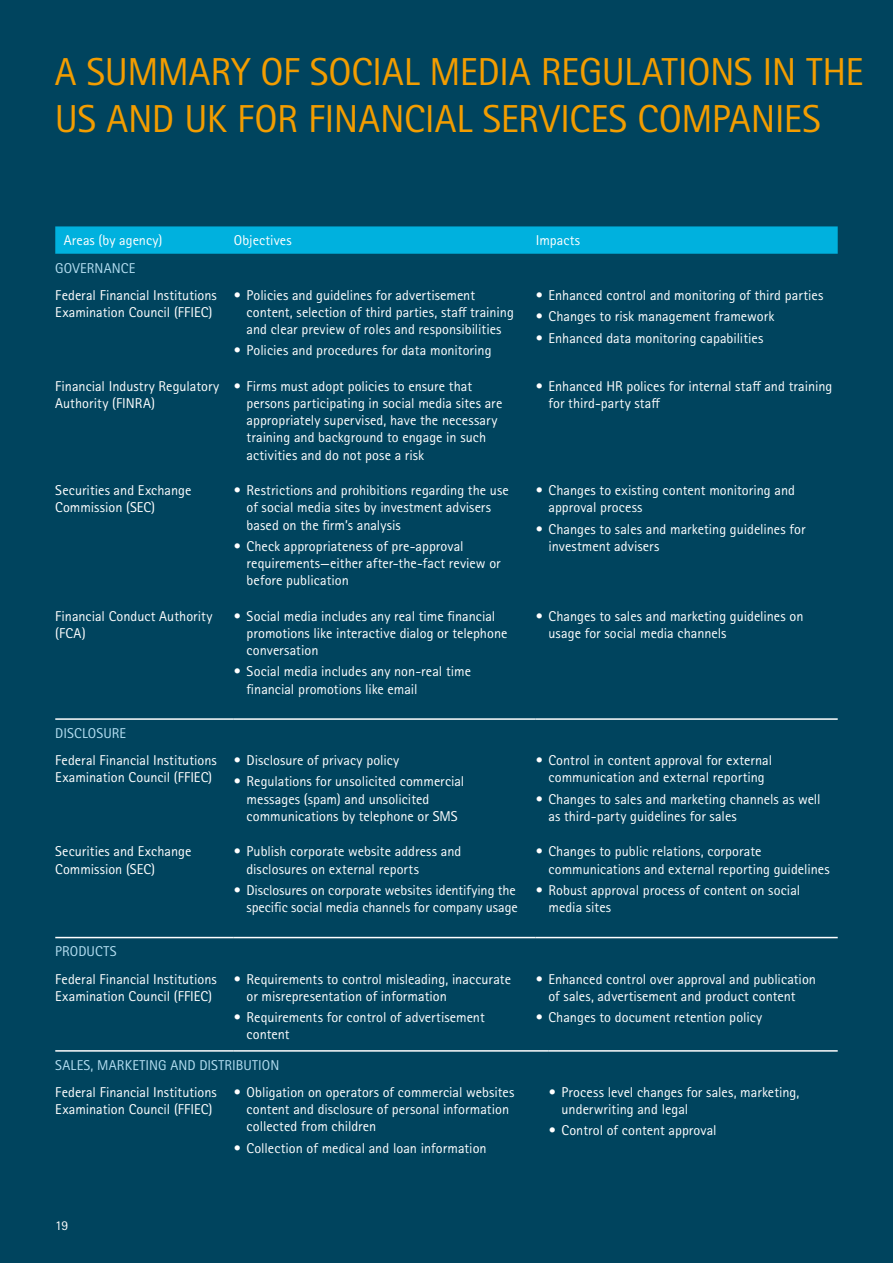
<style>
.page{position:relative;width:893px;height:1263px;background:#00445e}
.page>*{position:absolute;margin:0;border:0;box-sizing:border-box;transform-origin:0 0}
.t1{font:39px/46.8px "Rotis Sans Seriffor ACN";letter-spacing:-.01em;color:#f39d00}
.t2{font:14.25px/17.1px "Rotis Sans Seriffor ACN";color:#fff}
.t3{font:14.25px "Rotis Sans Seriffor ACN";letter-spacing:.01em;color:#b4def1}
.t4{font:13.5px "Rotis Sans Seriffor ACN";color:#fff}
</style>
<div class="page">
<svg style="left:55px;top:226px;width:783px;height:28px;background:#00aeda"></svg>
<hr style="left:55px;top:718px;width:179px;height:2px;background:#fff">
<hr style="left:234px;top:718px;width:302px;height:2px;background:#fff">
<hr style="left:536px;top:718px;width:302px;height:2px;background:#fff">
<hr style="left:55px;top:937px;width:179px;height:1px;background:#fff">
<hr style="left:234px;top:937px;width:302px;height:1px;background:#fff">
<hr style="left:536px;top:937px;width:302px;height:1px;background:#fff">
<hr style="left:55px;top:1050px;width:179px;height:2px;background:#fff">
<hr style="left:234px;top:1050px;width:315px;height:2px;background:#fff">
<hr style="left:549px;top:1050px;width:289px;height:2px;background:#fff">
<h1 class="t1" style="left:55px;top:49px;width:810px">A SUMMARY OF SOCIAL MEDIA REGULATIONS IN THE<br>US AND UK FOR FINANCIAL SERVICES COMPANIES</h1>
<p class="t2" style="left:64px;top:232px;width:100px">Areas (by agency)</p>
<p class="t2" style="left:234px;top:232px;width:59px">Objectives</p>
<p class="t2" style="left:536px;top:232px;width:46px">Impacts</p>
<p class="t3" style="left:55px;top:259px;width:82px">GOVERNANCE</p>
<p class="t2" style="left:55px;top:287px;width:163px">Federal Financial Institutions<br>Examination Council (FFIEC)</p>
<p class="t2" style="left:247px;top:287px;width:269px;text-indent:-13px">• Policies and guidelines for advertisement content, selection of third parties, staff training and clear preview of roles and responsibilities</p>
<p class="t2" style="left:234px;top:342px;width:259px">• Policies and procedures for data monitoring</p>
<p class="t2" style="left:536px;top:287px;width:289px">• Enhanced control and monitoring of third parties</p>
<p class="t2" style="left:536px;top:308px;width:240px">• Changes to risk management framework</p>
<p class="t2" style="left:536px;top:329px;width:229px">• Enhanced data monitoring capabilities</p>
<p class="t2" style="left:55px;top:378px;width:166px">Financial Industry Regulatory<br>Authority (FINRA)</p>
<p class="t2" style="left:247px;top:378px;width:257px;text-indent:-13px">• Firms must adopt policies to ensure that persons participating in social media sites are appropriately supervised, have the necessary training and background to engage in such activities and do not pose a risk</p>
<p class="t2" style="left:548px;top:378px;width:285px;text-indent:-13px">• Enhanced HR polices for internal staff and training for third-party staff</p>
<p class="t2" style="left:55px;top:482px;width:138px">Securities and Exchange<br>Commission (SEC)</p>
<p class="t2" style="left:247px;top:482px;width:264px;text-indent:-13px">• Restrictions and prohibitions regarding the use of social media sites by investment advisers based on the firm’s analysis</p>
<p class="t2" style="left:247px;top:538px;width:256px;text-indent:-13px">• Check appropriateness of pre-approval requirements—either after-the-fact review or before publication</p>
<p class="t2" style="left:548px;top:482px;width:248px;text-indent:-13px">• Changes to existing content monitoring and approval process</p>
<p class="t2" style="left:548px;top:520px;width:258px;text-indent:-13px">• Changes to sales and marketing guidelines for investment advisers</p>
<p class="t2" style="left:55px;top:608px;width:159px">Financial Conduct Authority (FCA)</p>
<p class="t2" style="left:247px;top:608px;width:262px;text-indent:-13px">• Social media includes any real time financial promotions like interactive dialog or telephone conversation</p>
<p class="t2" style="left:247px;top:663px;width:226px;text-indent:-13px">• Social media includes any non-real time financial promotions like email</p>
<p class="t3" style="left:55px;top:725px;width:73px">DISCLOSURE</p>
<p class="t2" style="left:55px;top:752px;width:163px">Federal Financial Institutions<br>Examination Council (FFIEC)</p>
<p class="t2" style="left:234px;top:752px;width:167px">• Disclosure of privacy policy</p>
<p class="t2" style="left:247px;top:773px;width:219px;text-indent:-13px">• Regulations for unsolicited commercial messages (spam) and unsolicited communications by telephone or SMS</p>
<p class="t2" style="left:55px;top:843px;width:138px">Securities and Exchange<br>Commission (SEC)</p>
<p class="t2" style="left:247px;top:843px;width:216px;text-indent:-13px">• Publish corporate website address and disclosures on external reports</p>
<p class="t2" style="left:234px;top:882px;width:286px;text-align:right">• Disclosures on corporate websites identifying the specific social media channels for company usage</p>
<p class="t3" style="left:55px;top:943px;width:63px">PRODUCTS</p>
<p class="t2" style="left:55px;top:970px;width:163px">Federal Financial Institutions<br>Examination Council (FFIEC)</p>
<p class="t2" style="left:247px;top:970px;width:266px;text-indent:-13px">• Requirements to control misleading, inaccurate or misrepresentation of information</p>
<p class="t2" style="left:247px;top:1009px;width:240px;text-indent:-13px">• Requirements for control of advertisement content</p>
<p class="t3" style="left:55px;top:1056px;width:226px">SALES, MARKETING AND DISTRIBUTION</p>
<p class="t2" style="left:55px;top:1084px;width:163px">Federal Financial Institutions<br>Examination Council (FFIEC)</p>
<p class="t2" style="left:247px;top:1084px;width:269px;text-indent:-13px">• Obligation on operators of commercial websites content and disclosure of personal information collected from children</p>
<p class="t2" style="left:234px;top:1139px;width:254px">• Collection of medical and loan information</p>
<p class="t2" style="left:548px;top:608px;width:256px;text-indent:-13px">• Changes to sales and marketing guidelines on usage for social media channels</p>
<p class="t2" style="left:536px;top:752px;width:238px;text-align:center">• Control in content approval for external communication and external reporting</p>
<p class="t2" style="left:548px;top:790px;width:274px;text-indent:-13px">• Changes to sales and marketing channels as well as third-party guidelines for sales</p>
<p class="t2" style="left:548px;top:843px;width:283px;text-indent:-13px">• Changes to public relations, corporate communications and external reporting guidelines</p>
<p class="t2" style="left:548px;top:882px;width:253px;text-indent:-13px">• Robust approval process of content on social media sites</p>
<p class="t2" style="left:536px;top:970px;width:282px;text-align:center">• Enhanced control over approval and publication of sales, advertisement and product content</p>
<p class="t2" style="left:536px;top:1009px;width:228px">• Changes to document retention policy</p>
<p class="t2" style="left:562px;top:1084px;width:239px;text-indent:-13px">• Process level changes for sales, marketing, underwriting and legal</p>
<p class="t2" style="left:549px;top:1122px;width:169px">• Control of content approval</p>
<p class="t4" style="left:55px;top:1217px;width:15px">19</p>
</div>
